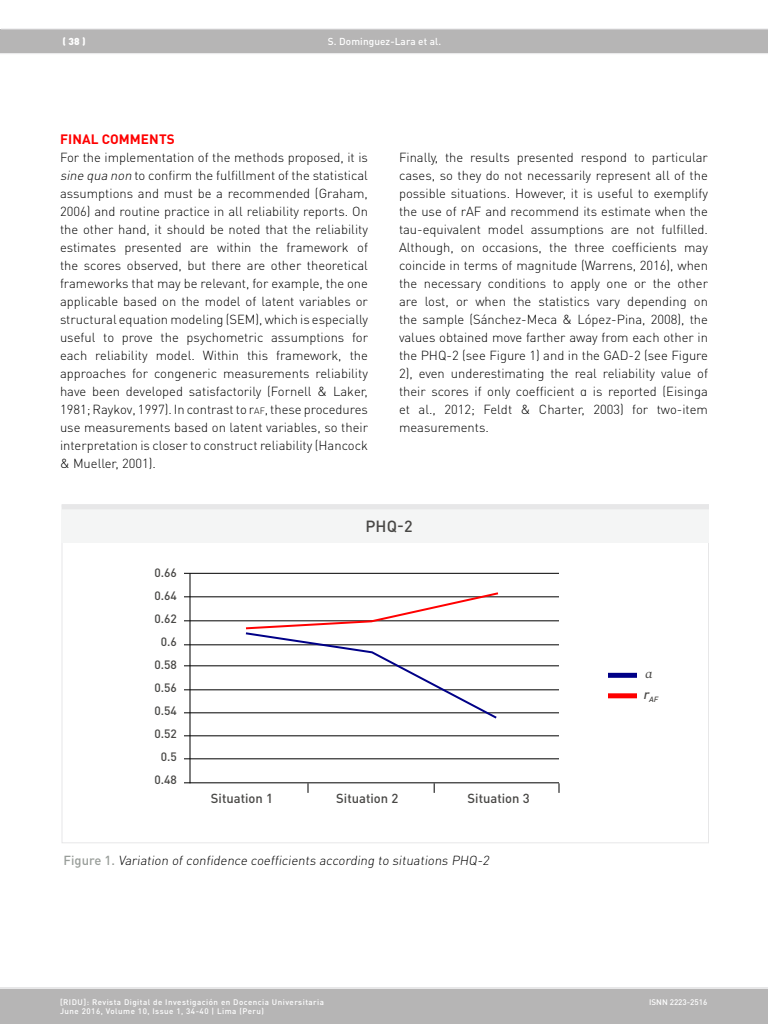
<style>
.page{position:relative;width:768px;height:1024px;background:#fff}
.page>*{position:absolute;margin:0;border:0;box-sizing:border-box;transform-origin:0 0}
.Sub_Cuadro_Texto{font:500 16px "DIN Pro";color:#484745}
.sub_1_ok{font:700 13.5px "DIN Pro";letter-spacing:.01em;color:#fe0000}
.Texto_1{font:300 13px/18px "DIN Pro";color:#000;text-align:justify}
.leyenda{font:300 13px "DIN Pro";color:#000}
.xxx{font:500 13px "DIN Pro";color:#484745}
.xxx-2{font:13px "Poynter Text Italic One";color:#484745}
.xxx-3{font:500 12px "DIN Pro";color:#484745}
.t1{font:500 10px "DIN Pro";letter-spacing:.01em;color:#fff}
.t2{font:900 10px "DIN Pro";color:#fff}
.t3{font:500 8px/9px "DIN Pro";letter-spacing:.06em;color:#fff}
.t4{font:500 8px "DIN Pro";color:#fff}
.xxx-4{font:italic 500 7.6px "DIN Pro";color:#484745}
.s1{font-style:italic}
.s2{font-size:9px}
.s3{font-weight:500;color:#999e9a}
</style>
<div class="page">
<div style="left:0;top:29px;width:768px;height:24px;background:#b6b5b5"></div>
<hr style="left:0;top:53px;width:768px;height:1px;background:#e7e7e8">
<hr style="left:1px;top:29px;width:767px;height:1px;background:#e7e7e8">
<div style="left:0;top:988px;width:768px;height:36px;background:#b6b5b5"></div>
<hr style="left:0;top:987px;width:768px;height:2px;background:#e7e7e8">
<hr style="left:184px;top:573px;width:375px;height:1px;background:#000">
<hr style="left:184px;top:596px;width:375px;height:1px;background:#000">
<hr style="left:184px;top:620px;width:375px;height:1px;background:#000">
<hr style="left:184px;top:644px;width:375px;height:1px;background:#000">
<hr style="left:184px;top:665px;width:375px;height:1px;background:#000">
<hr style="left:184px;top:689px;width:375px;height:1px;background:#000">
<hr style="left:184px;top:712px;width:375px;height:1px;background:#000">
<hr style="left:184px;top:735px;width:375px;height:1px;background:#000">
<hr style="left:184px;top:758px;width:375px;height:1px;background:#000">
<hr style="left:184px;top:782px;width:375px;height:1px;background:#000">
<hr style="left:190px;top:573px;width:1px;height:210px;background:#000">
<svg style="left:244px;top:592px;width:256px;height:127px"></svg>
<div style="left:608px;top:673px;width:29px;height:5px;background:#000087"></div>
<div style="left:608px;top:693px;width:29px;height:5px;background:#fe0000"></div>
<svg style="left:558px;top:783px;width:2px;height:10px"></svg>
<div style="left:62px;top:507px;width:647px;height:36px;background:#f4f5f5"></div>
<div style="left:62px;top:504px;width:647px;height:5px;background:#e7e7e8"></div>
<p class="t2" style="left:63px;top:35px;width:25px">( 38 )</p>
<p class="t1" style="left:328px;top:35px;width:115px">S. Dominguez-Lara et al.</p>
<p class="sub_1_ok" style="left:60px;top:130px;width:116px">FINAL COMMENTS</p>
<p class="Texto_1" style="left:60px;top:148px;width:310px">For the implementation of the methods proposed, it is <span class="s1">sine qua non</span> to confirm the fulfillment of the statistical assumptions and must be a recommended (Graham, 2006) and routine practice in all reliability reports. On the other hand, it should be noted that the reliability estimates presented are within the framework of the scores observed, but there are other theoretical frameworks that may be relevant, for example, the one applicable based on the model of latent variables or structural equation modeling (SEM), which is especially useful to prove the psychometric assumptions for each reliability model. Within this framework, the approaches for congeneric measurements reliability have been developed satisfactorily (Fornell &amp; Laker, 1981; Raykov, 1997). In contrast to r<span class="s2">AF</span>, these procedures use measurements based on latent variables, so their interpretation is closer to construct reliability (Hancock &amp; Mueller, 2001).</p>
<p class="Texto_1" style="left:399px;top:148px;width:311px">Finally, the results presented respond to particular cases, so they do not necessarily represent all of the possible situations. However, it is useful to exemplify the use of rAF and recommend its estimate when the tau-equivalent model assumptions are not fulfilled.<br>Although, on occasions, the three coefficients may coincide in terms of magnitude (Warrens, 2016), when the necessary conditions to apply one or the other are lost, or when the statistics vary depending on the sample (Sánchez-Meca &amp; López-Pina, 2008), the values obtained move farther away from each other in the PHQ-2 (see Figure 1) and in the GAD-2 (see Figure 2), even underestimating the real reliability value of their scores if only coefficient α is reported (Eisinga et al., 2012; Feldt &amp; Charter, 2003) for two-item measurements.</p>
<p class="xxx-3" style="left:154px;top:565px;width:24px">0.66</p>
<p class="xxx-3" style="left:154px;top:588px;width:24px">0.64</p>
<p class="xxx-3" style="left:154px;top:611px;width:24px">0.62</p>
<p class="xxx-3" style="left:161px;top:634px;width:18px">0.6</p>
<p class="xxx-3" style="left:154px;top:657px;width:24px">0.58</p>
<p class="xxx-3" style="left:154px;top:680px;width:24px">0.56</p>
<p class="xxx-3" style="left:154px;top:703px;width:24px">0.54</p>
<p class="xxx-3" style="left:154px;top:726px;width:24px">0.52</p>
<p class="xxx-3" style="left:161px;top:749px;width:18px">0.5</p>
<p class="xxx-3" style="left:154px;top:772px;width:24px">0.48</p>
<p class="Sub_Cuadro_Texto" style="left:365px;top:515px;width:49px">PHQ-2</p>
<p class="xxx" style="left:211px;top:789px;width:64px">Situation 1</p>
<p class="xxx" style="left:336px;top:789px;width:64px">Situation 2</p>
<p class="xxx" style="left:468px;top:789px;width:64px">Situation 3</p>
<p class="leyenda" style="left:64px;top:852px;width:430px"><span class="s3">F i g u re 1 .</span> Variation of confidence coefficients according to situations PHQ-2</p>
<p class="xxx-2" style="left:645px;top:668px;width:9px">a</p>
<p class="xxx-4" style="left:643px;top:694px;width:18px"><sup>r</sup>AF</p>
<p class="t3" style="left:60px;top:997px;width:266px">[RIDU]: Revista Digital de Investigación en Docencia Universitaria<br>June 2016, Volume 10, Issue 1, 34-40 | Lima (Peru)</p>
<p class="t4" style="left:649px;top:997px;width:60px">ISNN 2223-2516</p>
</div>
